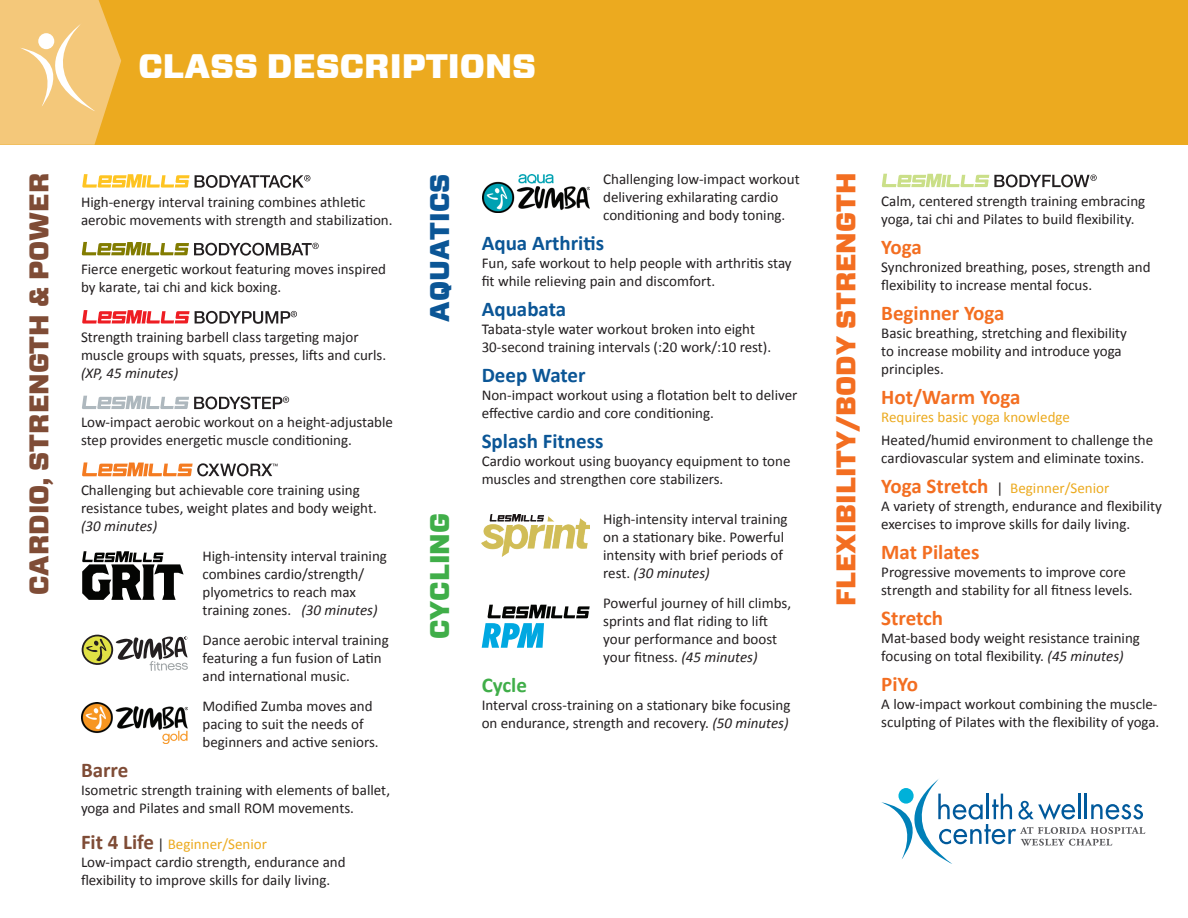
<style>
.page{position:relative;width:1188px;height:918px;background:#fff}
.page>*{position:absolute;margin:0;border:0;box-sizing:border-box;transform-origin:0 0}
.t1{font:900 33.9px "Vitesse Sans";color:#fff}
.t2{font:900 27px "Vitesse Sans";color:#f36e21}
.t3{font:900 27px "Vitesse Sans";color:#7f4c36}
.t4{font:900 27px "Vitesse Sans";color:#0b5696}
.t5{font:900 27px "Vitesse Sans";color:#40ae49}
.t6{font:700 21px "Calibri";color:#f36e21}
.t7{font:700 21px "Calibri";color:#0b5696}
.t8{font:700 21px "Calibri";color:#40ae49}
.t9{font:700 21px "Calibri";color:#7f4c36}
.t10{font:15px/18px "Calibri";color:#231f20}
.t11{font:15px "Calibri";color:#ecaa1f}
.t12{font:italic 15px "Calibri";color:#231f20}
.s1{font-style:italic}
.s2{font-weight:700;font-size:21px;color:#7f4c36}
.s3{color:#ecaa1f}
.s4{font-weight:700;font-size:21px;color:#f36e21}
</style>
<div class="page">
<div style="left:0;top:0;width:1188px;height:145px;background:#ecaa1f"></div>
<svg style="left:0;top:0;width:121px;height:145px;background:#f3c776"></svg>
<div style="left:38px;top:33px;width:16px;height:16px;background:#fff;border-radius:50%"></div>
<svg style="left:82px;top:551px;width:102px;height:49px"></svg>
<svg style="left:82px;top:242px;width:237px;height:14px"></svg>
<svg style="left:882px;top:174px;width:215px;height:13px"></svg>
<img style="left:481px;top:515px;width:109px;height:42px">
<svg style="left:82px;top:174px;width:228px;height:14px"></svg>
<svg style="left:82px;top:396px;width:207px;height:13px"></svg>
<svg style="left:82px;top:462px;width:196px;height:14px"></svg>
<svg style="left:82px;top:635px;width:31px;height:30px"></svg>
<svg style="left:83px;top:636px;width:29px;height:27px"></svg>
<svg style="left:86px;top:638px;width:21px;height:23px"></svg>
<svg style="left:116px;top:637px;width:72px;height:34px"></svg>
<img style="left:82px;top:702px;width:106px;height:42px">
<img style="left:483px;top:175px;width:106px;height:38px">
<svg style="left:82px;top:310px;width:215px;height:14px"></svg>
<svg style="left:881px;top:779px;width:264px;height:85px"></svg>
<div style="left:898px;top:788px;width:16px;height:16px;background:#00b1d9;border-radius:50%"></div>
<svg style="left:482px;top:605px;width:108px;height:43px"></svg>
<h1 class="t1" style="left:139px;top:44px;width:399px">CLASS DESCRIPTIONS</h1>
<h2 class="t3" style="left:21px;top:595px;width:424px;rotate:-90deg">CARDIO, STRENGTH &amp; POWER</h2>
<h2 class="t4" style="left:422px;top:322px;width:149px;rotate:-90deg">AQUATICS</h2>
<p class="t10" style="left:81px;top:193px;width:313px">High-energy interval training combines athletic aerobic movements with strength and stabilization.</p>
<p class="t10" style="left:81px;top:260px;width:307px">Fierce energetic workout featuring moves inspired by karate, tai chi and kick boxing.</p>
<p class="t10" style="left:81px;top:328px;width:307px">Strength training barbell class targeting major muscle groups with squats, presses, lifts and curls.</p>
<p class="t12" style="left:81px;top:364px;width:99px">(XP, 45 minutes)</p>
<p class="t10" style="left:81px;top:413px;width:314px">Low-impact aerobic workout on a height-adjustable step provides energetic muscle conditioning.</p>
<p class="t10" style="left:81px;top:481px;width:297px">Challenging but achievable core training using resistance tubes, weight plates and body weight.</p>
<p class="t12" style="left:81px;top:517px;width:78px">(30 minutes)</p>
<p class="t10" style="left:203px;top:547px;width:186px">High-intensity interval training combines cardio/strength/ plyometrics to reach max training zones. <span class="s1">(30 minutes)</span></p>
<p class="t10" style="left:203px;top:631px;width:188px">Dance aerobic interval training featuring a fun fusion of Latin and international music.</p>
<p class="t10" style="left:203px;top:697px;width:178px">Modified Zumba moves and pacing to suit the needs of beginners and active seniors.</p>
<h3 class="t9" style="left:81px;top:756px;width:49px">Barre</h3>
<p class="t10" style="left:81px;top:781px;width:311px">Isometric strength training with elements of ballet, yoga and Pilates and small ROM movements.</p>
<p class="t10" style="left:81px;top:835px;width:266px"><span class="s2">Fit 4 Life</span> | <span class="s3">Beginner/Senior<br></span>Low-impact cardio strength, endurance and flexibility to improve skills for daily living.</p>
<h2 class="t5" style="left:422px;top:639px;width:127px;rotate:-90deg">CYCLING</h2>
<p class="t10" style="left:603px;top:170px;width:198px">Challenging low-impact workout delivering exhilarating cardio conditioning and body toning.</p>
<h3 class="t7" style="left:482px;top:229px;width:124px">Aqua Arthritis</h3>
<p class="t10" style="left:482px;top:254px;width:312px">Fun, safe workout to help people with arthritis stay fit while relieving pain and discomfort.</p>
<h3 class="t7" style="left:482px;top:295px;width:86px">Aquabata</h3>
<p class="t10" style="left:482px;top:320px;width:291px">Tabata-style water workout broken into eight<br>30-second training intervals (:20 work/:10 rest).</p>
<h3 class="t7" style="left:482px;top:361px;width:105px">Deep Water</h3>
<p class="t10" style="left:482px;top:386px;width:317px">Non-impact workout using a flotation belt to deliver effective cardio and core conditioning.</p>
<h3 class="t7" style="left:482px;top:427px;width:123px">Splash Fitness</h3>
<p class="t10" style="left:482px;top:452px;width:310px">Cardio workout using buoyancy equipment to tone muscles and strengthen core stabilizers.</p>
<p class="t10" style="left:603px;top:510px;width:186px">High-intensity interval training on a stationary bike. Powerful intensity with brief periods of rest. <span class="s1">(30 minutes)</span></p>
<p class="t10" style="left:603px;top:594px;width:190px">Powerful journey of hill climbs, sprints and flat riding to lift your performance and boost your fitness. <span class="s1">(45 minutes)</span></p>
<h3 class="t8" style="left:482px;top:672px;width:47px">Cycle</h3>
<p class="t10" style="left:482px;top:696px;width:310px">Interval cross-training on a stationary bike focusing on endurance, strength and recovery. <span class="s1">(50 minutes)</span></p>
<h2 class="t2" style="left:828px;top:606px;width:435px;rotate:-90deg">FLEXIBILITY/BODY STRENGTH</h2>
<p class="t10" style="left:881px;top:192px;width:265px">Calm, centered strength training embracing yoga, tai chi and Pilates to build flexibility.</p>
<h3 class="t6" style="left:881px;top:234px;width:42px">Yoga</h3>
<p class="t10" style="left:881px;top:258px;width:271px">Synchronized breathing, poses, strength and flexibility to increase mental focus.</p>
<h3 class="t6" style="left:881px;top:300px;width:125px">Beginner Yoga</h3>
<p class="t10" style="left:881px;top:324px;width:247px">Basic breathing, stretching and flexibility to increase mobility and introduce yoga principles.</p>
<h3 class="t6" style="left:881px;top:384px;width:141px">Hot/Warm Yoga</h3>
<p class="t11" style="left:881px;top:408px;width:190px">Requires basic yoga knowledge</p>
<p class="t10" style="left:881px;top:431px;width:273px">Heated/humid environment to challenge the cardiovascular system and eliminate toxins.</p>
<p class="t10" style="left:881px;top:479px;width:282px"><span class="s4">Yoga Stretch</span> | <span class="s3">Beginner/Senior<br></span>A variety of strength, endurance and flexibility exercises to improve skills for daily living.</p>
<h3 class="t6" style="left:881px;top:538px;width:100px">Mat Pilates</h3>
<p class="t10" style="left:881px;top:563px;width:253px">Progressive movements to improve core strength and stability for all fitness levels.</p>
<h3 class="t6" style="left:881px;top:604px;width:63px">Stretch</h3>
<p class="t10" style="left:881px;top:629px;width:260px">Mat-based body weight resistance training focusing on total flexibility. <span class="s1">(45 minutes)</span></p>
<h3 class="t6" style="left:881px;top:670px;width:38px">PiYo</h3>
<p class="t10" style="left:881px;top:695px;width:280px">A low-impact workout combining the muscle&shy;sculpting of Pilates with the flexibility of yoga.</p>
</div>
